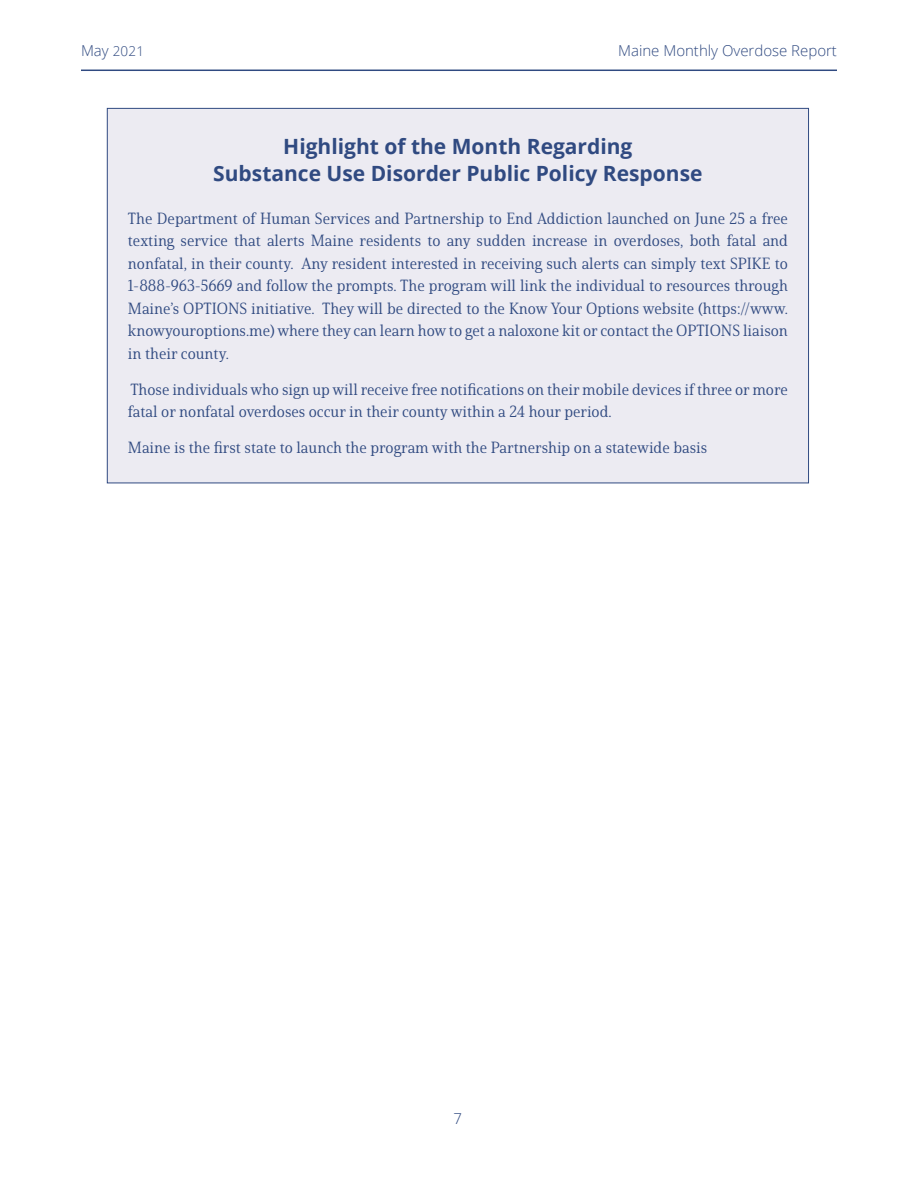
<style>
.page{position:relative;width:918px;height:1188px;background:#fff}
.page>*{position:absolute;margin:0;border:0;box-sizing:border-box;transform-origin:0 0}
.Subhead_1{font:700 21px/27px "Open Sans";color:#304a81;text-align:center}
.highlight_text{font:15.75px/22.5px "Solitas Serif Nor Reg";color:#304a81;text-align:justify}
.t1{font:300 15px "Open Sans";color:#304a81}
.t2{font:300 13.5px "Open Sans";color:#304a81}
.s1{font-size:15px}
</style>
<div class="page">
<hr style="left:81px;top:70px;width:756px;height:1px;background:#304a81">
<div style="left:107px;top:108px;width:702px;height:375px;background:#ecebf2"></div>
<p class="t2" style="left:81px;top:42px;width:65px"><span class="s1">May</span> 2021</p>
<p class="t1" style="left:618px;top:40px;width:220px">Maine Monthly Overdose Report</p>
<h2 class="Subhead_1" style="left:213px;top:132px;width:491px">Highlight of the Month Regarding<br>Substance Use Disorder Public Policy Response</h2>
<p class="highlight_text" style="left:128px;top:207px;width:662px">The Department of Human Services and Partnership to End Addiction launched on June 25 a free texting service that alerts Maine residents to any sudden increase in overdoses, both fatal and nonfatal, in their county. Any resident interested in receiving such alerts can simply text SPIKE to 1-888-963-5669 and follow the prompts. The program will link the individual to resources through Maine’s OPTIONS initiative. They will be directed to the Know Your Options website (https://www. knowyouroptions.me) where they can learn how to get a naloxone kit or contact the OPTIONS liaison in their county.</p>
<p class="highlight_text" style="left:128px;top:378px;width:661px">Those individuals who sign up will receive free notifications on their mobile devices if three or more fatal or nonfatal overdoses occur in their county within a 24 hour period.</p>
<p class="highlight_text" style="left:128px;top:436px;width:581px">Maine is the first state to launch the program with the Partnership on a statewide basis</p>
<p class="t1" style="left:454px;top:1108px;width:10px">7</p>
</div>
